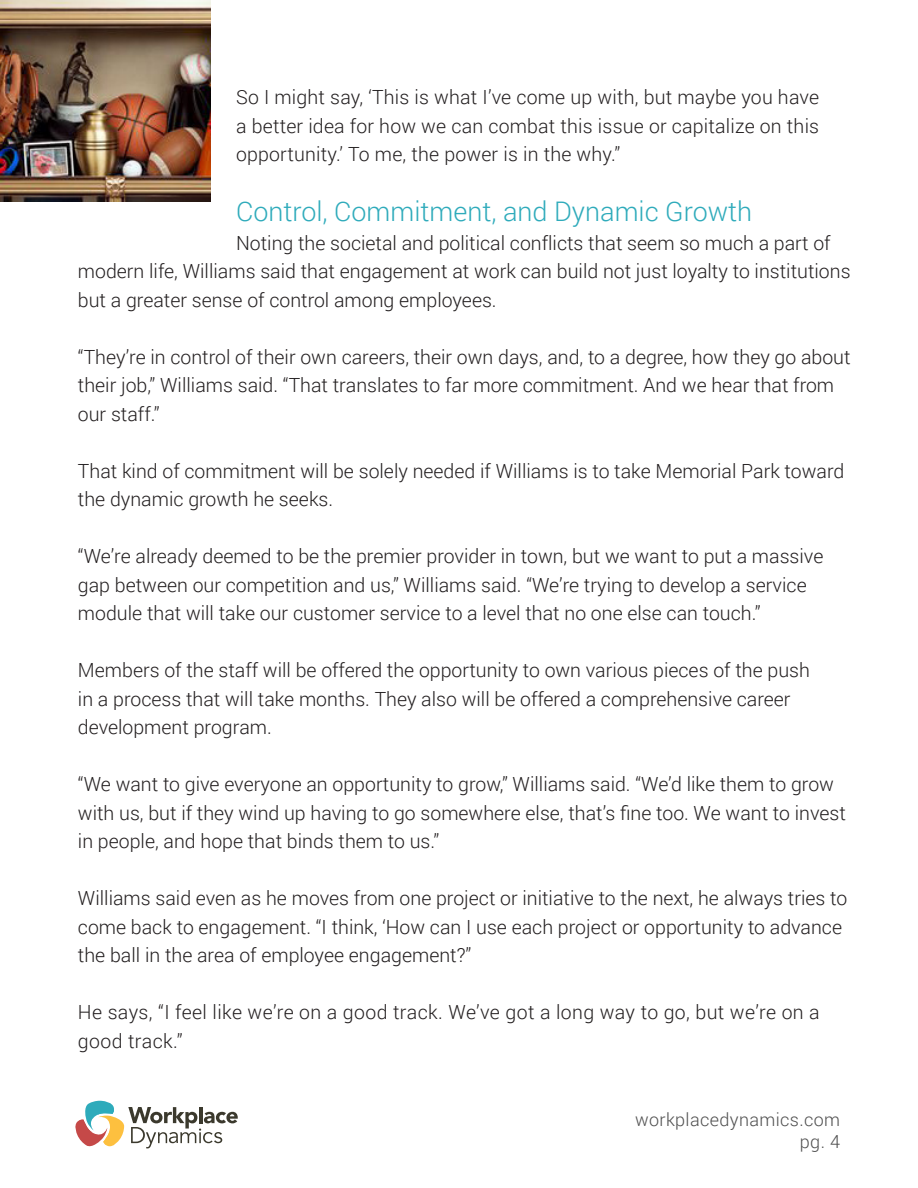
<style>
.page{position:relative;width:918px;height:1188px;background:#fff}
.page>*{position:absolute;margin:0;border:0;box-sizing:border-box;transform-origin:0 0}
.Subhead{font:300 27px "Roboto";color:#2fabbb}
.Body{font:300 19.5px/28.5px "Roboto";color:#231f20}
.Body-2{font:300 19.5px/28.5px "Roboto";letter-spacing:.02em;color:#231f20}
.t1{font:300 18px/21.6px "Roboto";letter-spacing:.02em;color:#4f4f4f;text-align:right}
</style>
<div class="page">
<svg style="left:75px;top:1101px;width:163px;height:47px"></svg>
<img style="left:0;top:0;width:211px;height:202px">
<p class="Body" style="left:236px;top:82px;width:585px;text-align:justify">So I might say, ‘This is what I’ve come up with, but maybe you have a better idea for how we can combat this issue or capitalize on this opportunity.’ To me, the power is in the why.”</p>
<p class="Subhead" style="left:236px;top:193px;width:518px">Control, Commitment, and Dynamic Growth</p>
<p class="Body" style="left:78px;top:228px;width:774px;text-indent:158px">Noting the societal and political conflicts that seem so much a part of modern life, Williams said that engagement at work can build not just loyalty to institutions but a greater sense of control among employees.</p>
<p class="Body" style="left:78px;top:342px;width:774px">“They’re in control of their own careers, their own days, and, to a degree, how they go about their job,” Williams said. “That translates to far more commitment. And we hear that from our staff.”</p>
<p class="Body" style="left:78px;top:456px;width:768px">That kind of commitment will be solely needed if Williams is to take Memorial Park toward the dynamic growth he seeks.</p>
<p class="Body" style="left:78px;top:541px;width:747px">“We’re already deemed to be the premier provider in town, but we want to put a massive gap between our competition and us,” Williams said. “We’re trying to develop a service module that will take our customer service to a level that no one else can touch.”</p>
<p class="Body" style="left:78px;top:655px;width:734px">Members of the staff will be offered the opportunity to own various pieces of the push in a process that will take months. They also will be offered a comprehensive career development program.</p>
<p class="Body" style="left:78px;top:769px;width:769px">“We want to give everyone an opportunity to grow,” Williams said. “We’d like them to grow with us, but if they wind up having to go somewhere else, that’s fine too. We want to invest in people, and hope that binds them to us.”</p>
<p class="Body" style="left:78px;top:883px;width:771px">Williams said even as he moves from one project or initiative to the next, he always tries to come back to engagement. “I think, ‘How can I use each project or opportunity to advance the ball in the area of employee engagement?”</p>
<p class="Body-2" style="left:78px;top:997px;width:743px">He says, “I feel like we’re on a good track. We’ve got a long way to go, but we’re on a good track.”</p>
<p class="t1" style="left:635px;top:1109px;width:206px">workplacedynamics.com pg. 4</p>
</div>
